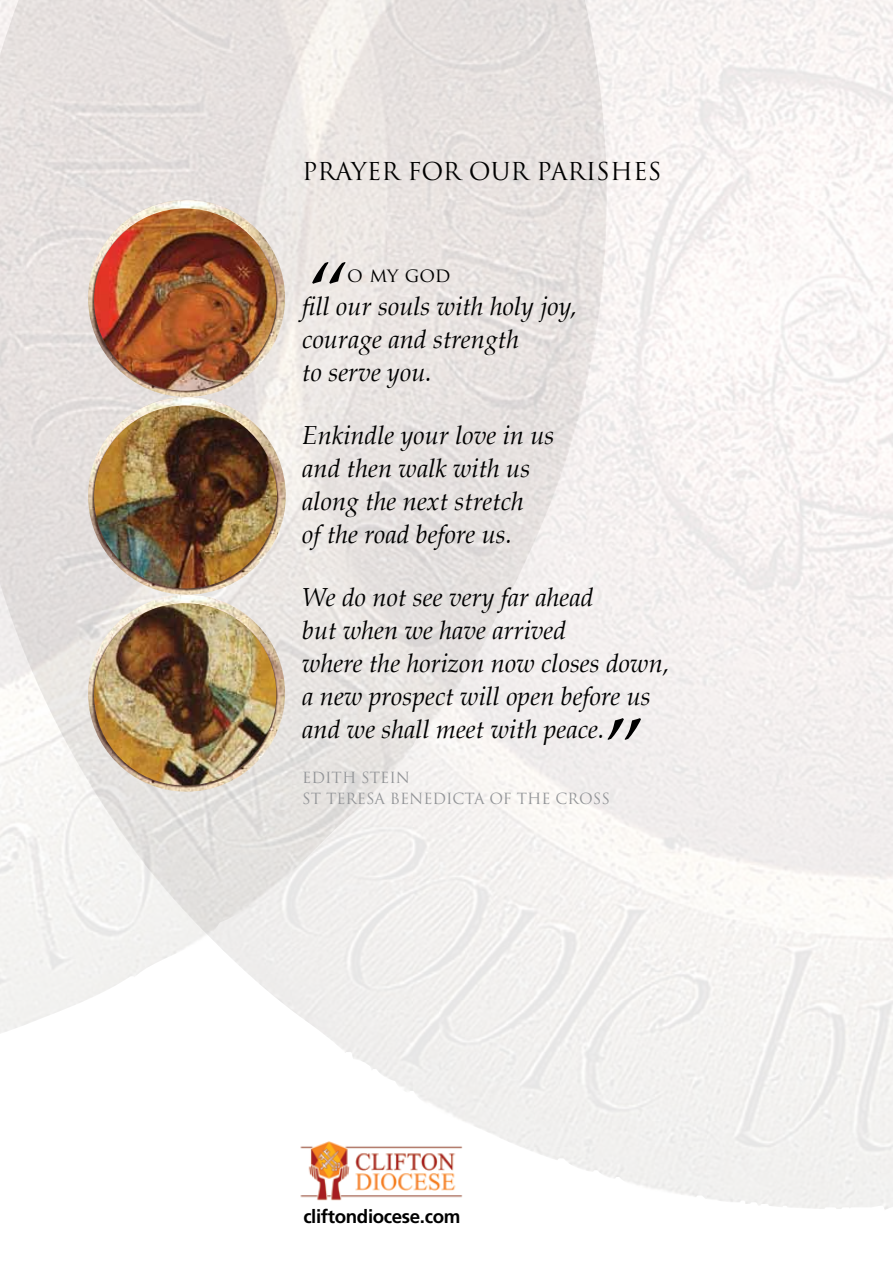
<style>
.page{position:relative;width:893px;height:1263px;background:#fff}
.page>*{position:absolute;margin:0;border:0;box-sizing:border-box;transform-origin:0 0}
.t1{font:italic 90px "Palatino";color:#000}
.t2{font:italic 25.5px/33px "Palatino";color:#000}
.t3{font:24px "Trajan Pro";color:#000}
.t4{font:19.5px "Trajan Pro";color:#000}
.t5{font:700 18.75px "Frutiger";letter-spacing:-.02em;color:#000}
.t6{font:15px "Trajan Pro";color:#939598}
</style>
<div class="page">
<img style="left:300px;top:1141px;width:163px;height:60px">
<img style="left:88px;top:595px;width:197px;height:197px;border-radius:99px">
<img style="left:94px;top:603px;width:182px;height:182px;border-radius:91px">
<img style="left:88px;top:200px;width:197px;height:197px;border-radius:99px">
<img style="left:94px;top:208px;width:182px;height:183px;border-radius:91px">
<img style="left:88px;top:397px;width:198px;height:198px;border-radius:99px">
<img style="left:94px;top:405px;width:183px;height:183px;border-radius:91px">
<p class="t3" style="left:302px;top:156px;width:361px">PRAYER FOR OUR PARISHES</p>
<h1 class="t1" style="left:302px;top:223px;width:46px">“</h1>
<p class="t4" style="left:347px;top:262px;width:105px">O MY GOD</p>
<p class="t2" style="left:302px;top:290px;width:276px">fill our souls with holy joy, courage and strength<br>to serve you.</p>
<p class="t2" style="left:302px;top:419px;width:254px">Enkindle your love in us and then walk with us along the next stretch<br>of the road before us.</p>
<p class="t2" style="left:302px;top:581px;width:368px">We do not see very far ahead<br>but when we have arrived<br>where the horizon now closes down, a new prospect will open before us and we shall meet with peace.</p>
<p class="t6" style="left:302px;top:768px;width:109px">E DITH STEIN</p>
<h1 class="t1" style="left:597px;top:679px;width:46px">”</h1>
<p class="t6" style="left:302px;top:789px;width:309px">ST TERESA BENEDICTA OF THE CROSS</p>
<p class="t5" style="left:303px;top:1205px;width:159px">cliftondiocese.com</p>
</div>
